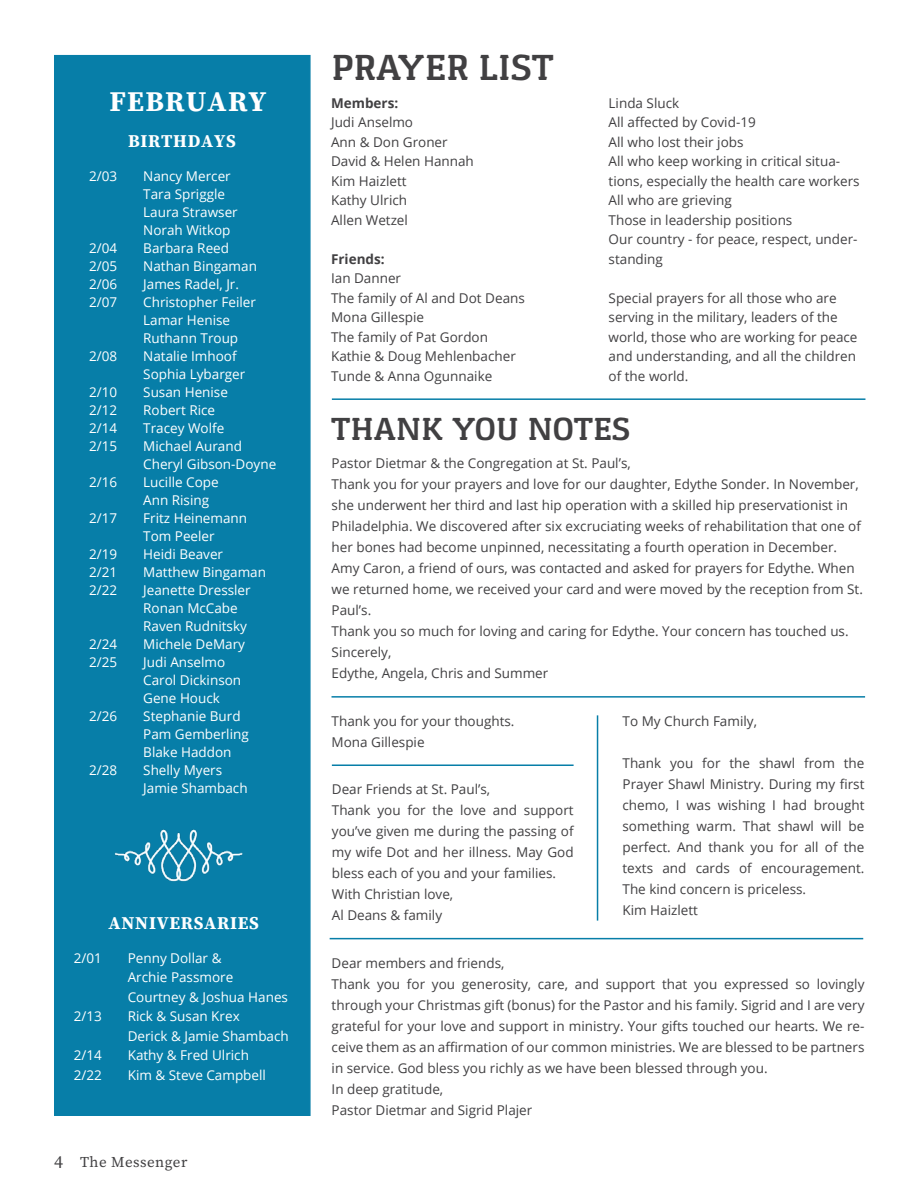
<style>
.page{position:relative;width:918px;height:1188px;background:#fff}
.page>*{position:absolute;margin:0;border:0;box-sizing:border-box;transform-origin:0 0}
.t1{font:700 37.5px "Gaspar";color:#414042}
.t2{font:700 33px "Gaspar";color:#414042}
.t3{font:700 28.5px "Source Serif Pro";letter-spacing:.04em;color:#fff}
.t4{font:700 18px "Source Serif Pro";letter-spacing:.04em;color:#fff}
.t5{font:15px "Source Serif Pro";letter-spacing:.03em;color:#414042}
.t6{font:13.5px/21px "Open Sans";color:#414042}
.t7{font:13.5px/18px "Open Sans";color:#fff}
.t8{font:700 13.5px "Open Sans";color:#414042}
.s1{font-size:18px}
</style>
<div class="page">
<div style="left:54px;top:55px;width:257px;height:1061px;background:#077ea8;border:2px solid #077ea8"></div>
<hr style="left:332px;top:696px;width:533px;height:2px;background:#077ea8">
<hr style="left:597px;top:715px;width:1px;height:206px;background:#077ea8">
<hr style="left:330px;top:938px;width:533px;height:1px;background:#077ea8">
<hr style="left:332px;top:764px;width:242px;height:2px;background:#077ea8">
<hr style="left:332px;top:398px;width:533px;height:2px;background:#077ea8">
<img style="left:114px;top:829px;width:129px;height:53px">
<h3 class="t3" style="left:110px;top:82px;width:158px">FEBRUARY</h3>
<h3 class="t4" style="left:128px;top:129px;width:109px">BIRTHDAYS</h3>
<p class="t7" style="left:89px;top:167px;width:30px">2/03</p>
<p class="t7" style="left:143px;top:167px;width:96px">Nancy Mercer<br>Tara Spriggle<br>Laura Strawser<br>Norah Witkop</p>
<p class="t7" style="left:89px;top:239px;width:30px">2/04</p>
<p class="t7" style="left:143px;top:239px;width:87px">Barbara Reed</p>
<p class="t7" style="left:89px;top:257px;width:30px">2/05</p>
<p class="t7" style="left:143px;top:257px;width:115px">Nathan Bingaman</p>
<p class="t7" style="left:89px;top:275px;width:30px">2/06</p>
<p class="t7" style="left:143px;top:275px;width:97px">James Radel, Jr.</p>
<p class="t7" style="left:89px;top:293px;width:30px">2/07</p>
<p class="t7" style="left:143px;top:293px;width:114px">Christopher Feiler<br>Lamar Henise<br>Ruthann Troup</p>
<p class="t7" style="left:89px;top:347px;width:30px">2/08</p>
<p class="t7" style="left:143px;top:347px;width:104px">Natalie Imhoof<br>Sophia Lybarger</p>
<p class="t7" style="left:89px;top:383px;width:30px">2/10</p>
<p class="t7" style="left:143px;top:383px;width:86px">Susan Henise</p>
<p class="t7" style="left:89px;top:401px;width:30px">2/12</p>
<p class="t7" style="left:143px;top:401px;width:73px">Robert Rice</p>
<p class="t7" style="left:89px;top:419px;width:30px">2/14</p>
<p class="t7" style="left:143px;top:419px;width:83px">Tracey Wolfe</p>
<p class="t7" style="left:89px;top:437px;width:30px">2/15</p>
<p class="t7" style="left:143px;top:437px;width:135px">Michael Aurand<br>Cheryl Gibson-Doyne</p>
<p class="t7" style="left:89px;top:473px;width:30px">2/16</p>
<p class="t7" style="left:143px;top:473px;width:77px">Lucille Cope<br>Ann Rising</p>
<p class="t7" style="left:89px;top:509px;width:30px">2/17</p>
<p class="t7" style="left:143px;top:509px;width:105px">Fritz Heinemann<br>Tom Peeler</p>
<p class="t7" style="left:89px;top:545px;width:30px">2/19</p>
<p class="t7" style="left:143px;top:545px;width:81px">Heidi Beaver</p>
<p class="t7" style="left:89px;top:563px;width:30px">2/21</p>
<p class="t7" style="left:143px;top:563px;width:124px">Matthew Bingaman</p>
<p class="t7" style="left:89px;top:581px;width:30px">2/22</p>
<p class="t7" style="left:143px;top:581px;width:109px">Jeanette Dressler<br>Ronan McCabe<br>Raven Rudnitsky</p>
<p class="t7" style="left:89px;top:635px;width:30px">2/24</p>
<p class="t7" style="left:143px;top:635px;width:103px">Michele DeMary</p>
<p class="t7" style="left:89px;top:653px;width:30px">2/25</p>
<p class="t7" style="left:143px;top:653px;width:99px">Judi Anselmo<br>Carol Dickinson<br>Gene Houck</p>
<p class="t7" style="left:89px;top:707px;width:30px">2/26</p>
<p class="t7" style="left:143px;top:707px;width:107px">Stephanie Burd<br>Pam Gemberling<br>Blake Haddon</p>
<p class="t7" style="left:89px;top:761px;width:30px">2/28</p>
<p class="t7" style="left:143px;top:761px;width:106px">Shelly Myers<br>Jamie Shambach</p>
<h3 class="t4" style="left:109px;top:911px;width:152px">ANNIVERSARIES</h3>
<p class="t7" style="left:74px;top:949px;width:30px">2/01</p>
<p class="t7" style="left:128px;top:948px;width:162px;line-height:19.5px">Penny Dollar &amp;<br>Archie Passmore<br>Courtney &amp; Joshua Hanes</p>
<p class="t7" style="left:74px;top:1007px;width:30px">2/13</p>
<p class="t7" style="left:128px;top:1006px;width:163px;line-height:19.5px">Rick &amp; Susan Krex<br>Derick &amp; Jamie Shambach</p>
<p class="t7" style="left:74px;top:1046px;width:30px">2/14</p>
<p class="t7" style="left:128px;top:1046px;width:123px">Kathy &amp; Fred Ulrich</p>
<p class="t7" style="left:74px;top:1066px;width:30px">2/22</p>
<p class="t7" style="left:128px;top:1066px;width:140px">Kim &amp; Steve Campbell</p>
<p class="t5" style="left:54px;top:1152px;width:135px"><span class="s1">4</span> The Messenger</p>
<h1 class="t1" style="left:332px;top:46px;width:224px">PRAYER LIST</h1>
<p class="t8" style="left:331px;top:93px;width:69px">Members:</p>
<p class="t6" style="left:331px;top:112px;width:144px;line-height:19.5px">Judi Anselmo<br>Ann &amp; Don Groner<br>David &amp; Helen Hannah<br>Kim Haizlett<br>Kathy Ulrich<br>Allen Wetzel</p>
<p class="t8" style="left:331px;top:249px;width:55px">Friends:</p>
<p class="t6" style="left:331px;top:268px;width:195px;line-height:19.5px">Ian Danner<br>The family of Al and Dot Deans<br>Mona Gillespie<br>The family of Pat Gordon<br>Kathie &amp; Doug Mehlenbacher<br>Tunde &amp; Anna Ogunnaike</p>
<p class="t6" style="left:609px;top:93px;width:253px;line-height:19.5px">Linda Sluck<br>All affected by Covid-19<br>All who lost their jobs<br>All who keep working in critical situa&shy;tions, especially the health care workers<br>All who are grieving<br>Those in leadership positions<br>Our country - for peace, respect, under&shy;standing</p>
<p class="t6" style="left:609px;top:288px;width:250px;line-height:19.5px">Special prayers for all those who are serving in the military, leaders of the world, those who are working for peace and understanding, and all the children of the world.</p>
<h2 class="t2" style="left:331px;top:411px;width:301px">THANK YOU NOTES</h2>
<p class="t6" style="left:332px;top:453px;width:533px">Pastor Dietmar &amp; the Congregation at St. Paul’s,<br>Thank you for your prayers and love for our daughter, Edythe Sonder. In November, she underwent her third and last hip operation with a skilled hip preservationist in Philadelphia. We discovered after six excruciating weeks of rehabilitation that one of her bones had become unpinned, necessitating a fourth operation in December.<br>Amy Caron, a friend of ours, was contacted and asked for prayers for Edythe. When we returned home, we received your card and were moved by the reception from St.<br>Paul’s.<br>Thank you so much for loving and caring for Edythe. Your concern has touched us.<br>Sincerely,<br>Edythe, Angela, Chris and Summer</p>
<p class="t6" style="left:332px;top:710px;width:184px">Thank you for your thoughts.<br>Mona Gillespie</p>
<p class="t6" style="left:623px;top:710px;width:136px">To My Church Family,</p>
<p class="t6" style="left:623px;top:752px;width:243px">Thank you for the shawl from the<br>Prayer Shawl Ministry. During my first chemo, I was wishing I had brought something warm. That shawl will be perfect. And thank you for all of the texts and cards of encouragement.<br>The kind concern is priceless.<br>Kim Haizlett</p>
<p class="t6" style="left:332px;top:778px;width:243px">Dear Friends at St. Paul’s,<br>Thank you for the love and support you’ve given me during the passing of my wife Dot and her illness. May God bless each of you and your families.<br>With Christian love,<br>Al Deans &amp; family</p>
<p class="t6" style="left:332px;top:952px;width:534px">Dear members and friends,<br>Thank you for you generosity, care, and support that you expressed so lovingly through your Christmas gift (bonus) for the Pastor and his family. Sigrid and I are very grateful for your love and support in ministry. Your gifts touched our hearts. We re&shy;ceive them as an affirmation of our common ministries. We are blessed to be partners in service. God bless you richly as we have been blessed through you.<br>In deep gratitude,<br>Pastor Dietmar and Sigrid Plajer</p>
</div>
